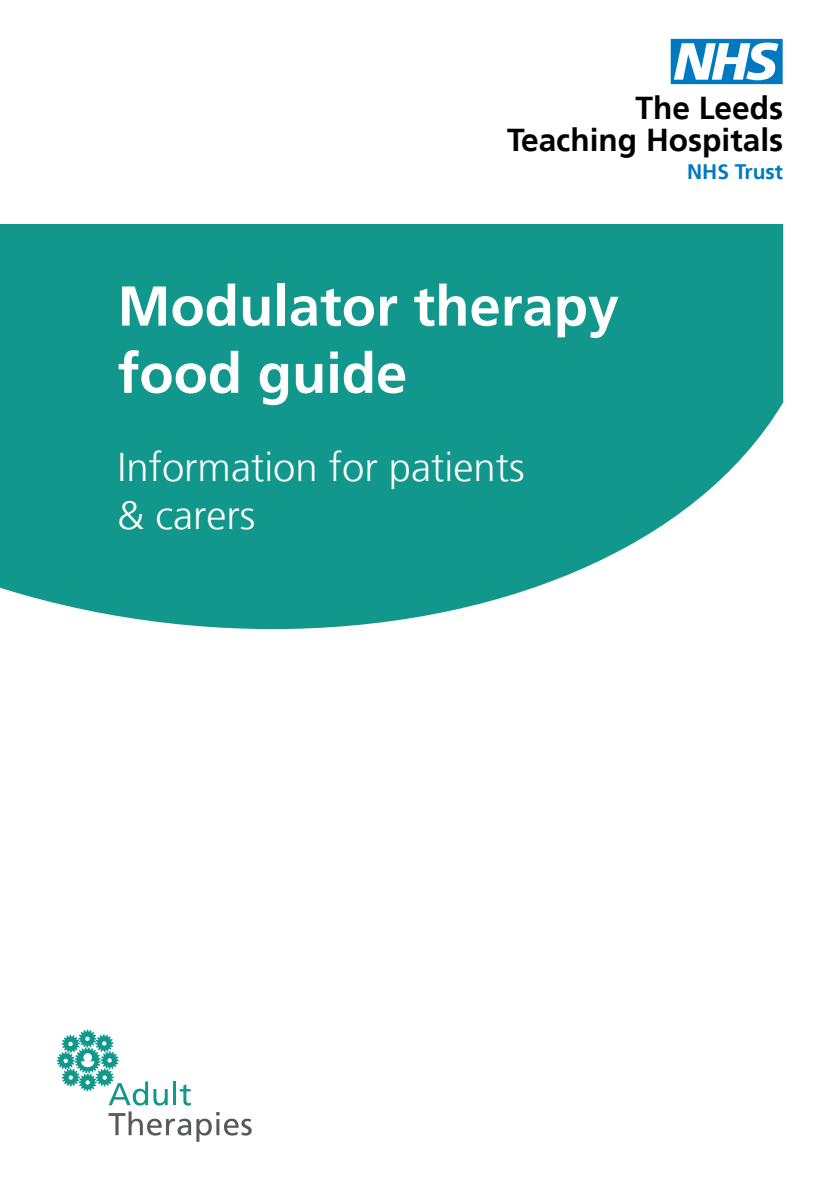
<style>
.page{position:relative;width:840px;height:1191px;background:#fff}
.page>*{position:absolute;margin:0;border:0;box-sizing:border-box;transform-origin:0 0}
.t1{font:63.4px "NHS";color:#0079c1}
.t2{font:700 56px/67.2px "Frutiger LT";color:#fff}
.t3{font:300 40px/48px "Frutiger LT";color:#fff}
.t4{font:700 31.6px "Frutiger LT";color:#000}
.t5{font:700 21px "Frutiger LT";color:#0079c1}
</style>
<div class="page">
<svg style="left:57px;top:1029px;width:111px;height:76px"></svg>
<hr style="left:173px;top:1081px;width:3px;height:24px;background:#11978b">
<svg style="left:180px;top:1084px;width:11px;height:21px"></svg>
<svg style="left:108px;top:1111px;width:143px;height:30px"></svg>
<svg style="left:0;top:224px;width:782px;height:406px;background:#2ba297"></svg>
<h1 class="t1" style="left:670px;top:26px;width:113px">n</h1>
<p class="t4" style="left:635px;top:90px;width:149px">The Leeds</p>
<p class="t4" style="left:506px;top:122px;width:277px">Teaching Hospitals</p>
<p class="t5" style="left:686px;top:159px;width:97px">NHS Trust</p>
<h2 class="t2" style="left:117px;top:273px;width:502px">Modulator therapy food guide</h2>
<p class="t3" style="left:117px;top:443px;width:408px">Information for patients &amp; carers</p>
</div>
